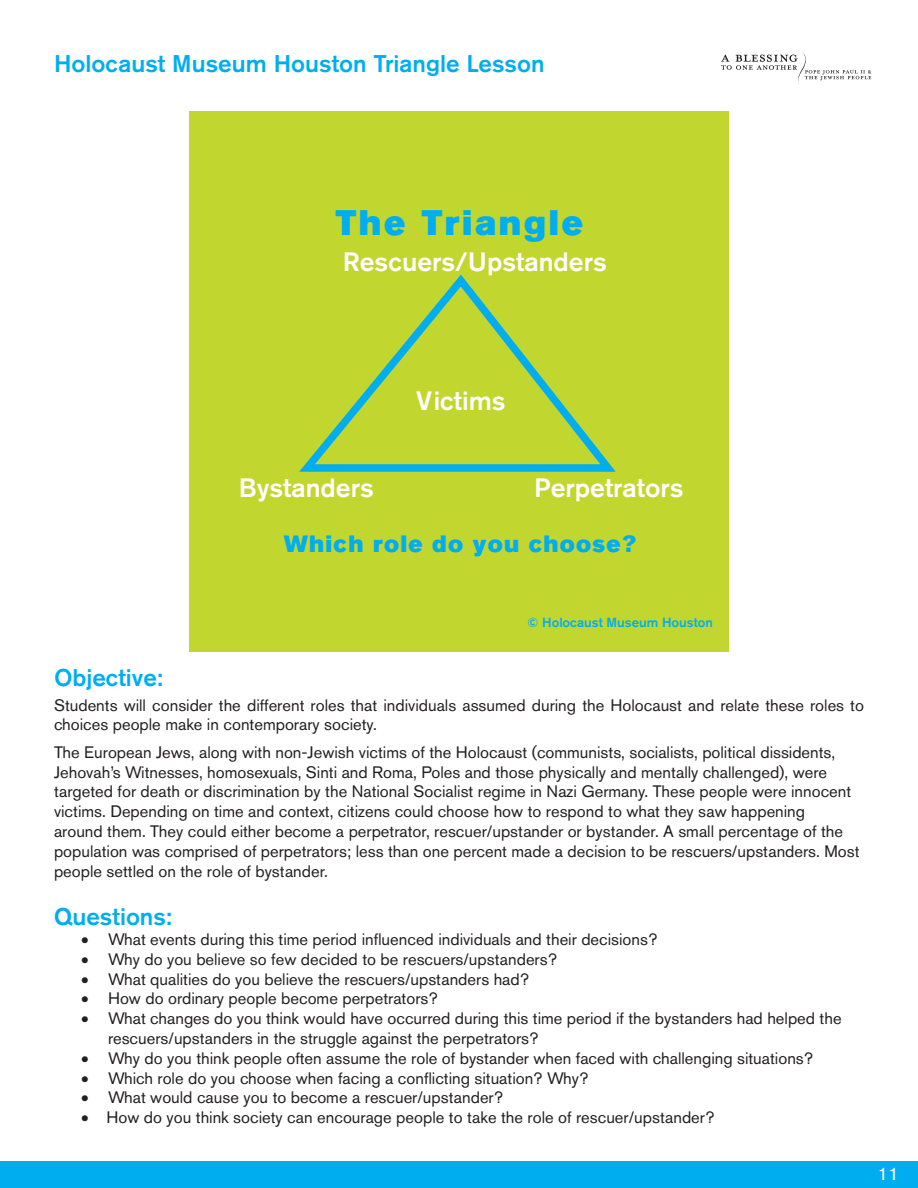
<style>
.page{position:relative;width:918px;height:1188px;background:#fff}
.page>*{position:absolute;margin:0;border:0;box-sizing:border-box;transform-origin:0 0}
.t1{font:35.1px "Akzidenz Grotesk BE Super";letter-spacing:.075em;color:#00aeef}
.t2{font:500 26.4px "Akzidenz Grotesk BE";color:#fff}
.t3{font:500 24px "Akzidenz Grotesk BE";color:#00aeef}
.t4{font:23.4px "Akzidenz Grotesk BE Super";letter-spacing:.05em;color:#00aeef}
.t5{font:18px "Akzidenz Grotesk BE";color:#fff}
.t6{font:16.5px/19.8px "Akzidenz Grotesk BE";color:#231f20}
.t7{font:500 13.2px "Akzidenz Grotesk BE";color:#00aeef}
</style>
<div class="page">
<div style="left:0;top:1161px;width:918px;height:27px;background:#00aeef"></div>
<svg style="left:721px;top:52px;width:151px;height:32px"></svg>
<div style="left:190px;top:112px;width:538px;height:540px;background:#c1d72f"></div>
<svg style="left:299px;top:274px;width:317px;height:198px"></svg>
<h3 class="t3" style="left:54px;top:49px;width:492px">Holocaust Museum Houston Triangle Lesson</h3>
<h1 class="t1" style="left:336px;top:202px;width:249px">The Triangle</h1>
<h2 class="t2" style="left:343px;top:246px;width:266px">Rescuers/Upstanders</h2>
<h2 class="t2" style="left:416px;top:385px;width:91px">Victims</h2>
<h2 class="t2" style="left:239px;top:471px;width:137px">Bystanders</h2>
<h2 class="t2" style="left:534px;top:471px;width:151px">Perpetrators</h2>
<h3 class="t4" style="left:284px;top:530px;width:354px">Which role do you choose?</h3>
<h3 class="t3" style="left:54px;top:663px;width:110px">Objective:</h3>
<p class="t7" style="left:528px;top:615px;width:187px">© Holocaust Museum Houston</p>
<p class="t6" style="left:54px;top:695px;width:812px">Students will consider the different roles that individuals assumed during the Holocaust and relate these roles to choices people make in contemporary society.</p>
<p class="t6" style="left:54px;top:742px;width:807px">The European Jews, along with non-Jewish victims of the Holocaust (communists, socialists, political dissidents, Jehovah’s Witnesses, homosexuals, Sinti and Roma, Poles and those physically and mentally challenged), were targeted for death or discrimination by the National Socialist regime in Nazi Germany. These people were innocent victims. Depending on time and context, citizens could choose how to respond to what they saw happening<br>around them. They could either become a perpetrator, rescuer/upstander or bystander. A small percentage of the population was comprised of perpetrators; less than one percent made a decision to be rescuers/upstanders. Most people settled on the role of bystander.</p>
<h3 class="t3" style="left:54px;top:902px;width:119px">Questions:</h3>
<p class="t6" style="left:81px;top:929px;width:578px">• What events during this time period influenced individuals and their decisions?</p>
<p class="t6" style="left:81px;top:949px;width:477px">• Why do you believe so few decided to be rescuers/upstanders?</p>
<p class="t6" style="left:81px;top:969px;width:450px">• What qualities do you believe the rescuers/upstanders had?</p>
<p class="t6" style="left:81px;top:989px;width:358px">• How do ordinary people become perpetrators?</p>
<p class="t6" style="left:108px;top:1008px;width:735px;text-indent:-27px">• What changes do you think would have occurred during this time period if the bystanders had helped the rescuers/upstanders in the struggle against the perpetrators?</p>
<p class="t6" style="left:81px;top:1048px;width:734px">• Why do you think people often assume the role of bystander when faced with challenging situations?</p>
<p class="t6" style="left:81px;top:1068px;width:509px">• Which role do you choose when facing a conflicting situation? Why?</p>
<p class="t6" style="left:81px;top:1088px;width:424px">• What would cause you to become a rescuer/upstander?</p>
<p class="t6" style="left:81px;top:1107px;width:635px">• How do you think society can encourage people to take the role of rescuer/upstander?</p>
<p class="t5" style="left:878px;top:1163px;width:22px">11</p>
</div>
